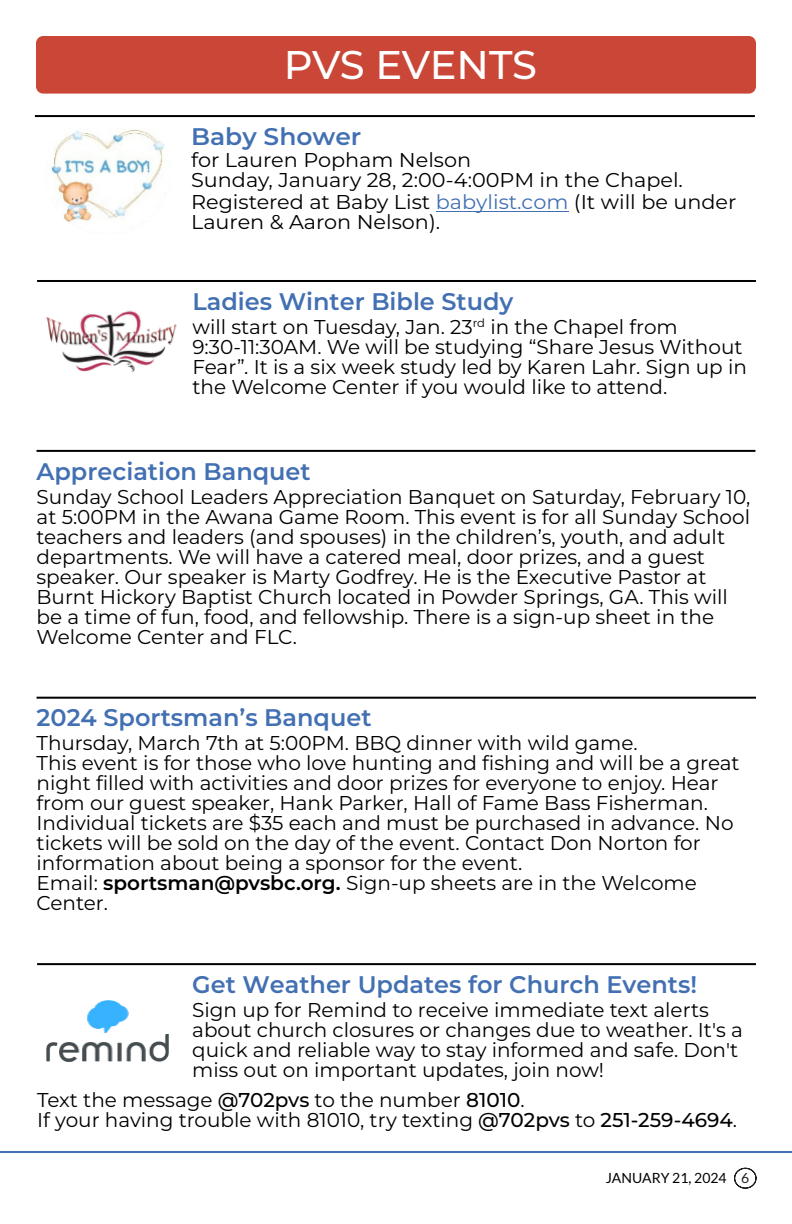
<style>
.page{position:relative;width:792px;height:1224px;background:#fff}
.page>*{position:absolute;margin:0;border:0;box-sizing:border-box;transform-origin:0 0}
.t1{font:500 40px "Montserrat";letter-spacing:-.01em;color:#fff}
.t2{font:600 24px "Montserrat";color:#4270b2}
.t3{font:600 24px "Montserrat";color:#4270b2;scale:1.04 1}
.t4{font:20px/20px "Montserrat";color:#000}
.t5{font:20px/20px "Montserrat";color:#000;scale:1.04 1}
.t6{font:14px "Lato";color:#000}
.s1{color:#4270b2}
.s2{font-weight:600}
.s3{font-weight:500}
.s4{color:#231f20}
</style>
<div class="page">
<svg style="left:734px;top:1167px;width:23px;height:22px"></svg>
<hr style="left:0;top:1151px;width:792px;height:2px;background:#4270b2">
<hr style="left:35px;top:115px;width:720px;height:2px;background:#000">
<hr style="left:436px;top:211px;width:132px;height:1px;background:#4270b2">
<img style="left:38px;top:127px;width:139px;height:107px;border-radius:7px">
<hr style="left:37px;top:280px;width:719px;height:2px;background:#000">
<img style="left:46px;top:310px;width:131px;height:61px">
<hr style="left:37px;top:450px;width:718px;height:2px;background:#000">
<hr style="left:37px;top:697px;width:719px;height:2px;background:#000">
<hr style="left:37px;top:963px;width:719px;height:2px;background:#000">
<img style="left:46px;top:1000px;width:122px;height:62px">
<div style="left:36px;top:36px;width:720px;height:58px;background:#ca4737;border-radius:7px"></div>
<h1 class="t1" style="left:284px;top:41px;width:255px">PVS EVENTS</h1>
<p class="t3" style="left:191px;top:122px;width:165px">Baby Shower</p>
<p class="t5" style="left:191px;top:150px;width:474px">for Lauren Popham Nelson<br>Sunday, January 28, 2:00-4:00PM in the Chapel.</p>
<p class="t5" style="left:191px;top:192px;width:526px">Registered at Baby List <span class="s1">babylist.com</span> (It will be under<br>Lauren &amp; Aaron Nelson).</p>
<p class="t2" style="left:192px;top:287px;width:323px">Ladies Winter Bible Study</p>
<p class="t4" style="left:192px;top:317px;width:556px">will start on Tuesday, Jan. 23<sup>rd</sup> in the Chapel from 9:30-11:30AM. We will be studying “Share Jesus Without Fear”. It is a six week study led by Karen Lahr. Sign up in the Welcome Center if you would like to attend.</p>
<p class="t2" style="left:37px;top:456px;width:276px">Appreciation Banquet</p>
<p class="t4" style="left:37px;top:487px;width:715px">Sunday School Leaders Appreciation Banquet on Saturday, February 10, at 5:00PM in the Awana Game Room. This event is for all Sunday School teachers and leaders (and spouses) in the children’s, youth, and adult departments. We will have a catered meal, door prizes, and a guest speaker. Our speaker is Marty Godfrey. He is the Executive Pastor at Burnt Hickory Baptist Church located in Powder Springs, GA. This will be a time of fun, food, and fellowship. There is a sign-up sheet in the Welcome Center and FLC.</p>
<p class="t2" style="left:37px;top:703px;width:336px">2024 Sportsman’s Banquet</p>
<p class="t4" style="left:37px;top:733px;width:705px">Thursday, March 7th at 5:00PM. BBQ dinner with wild game.<br>This event is for those who love hunting and fishing and will be a great night filled with activities and door prizes for everyone to enjoy. Hear from our guest speaker, Hank Parker, Hall of Fame Bass Fisherman.<br>Individual tickets are $35 each and must be purchased in advance. No tickets will be sold on the day of the event. Contact Don Norton for information about being a sponsor for the event.<br>Email: <span class="s2">sportsman@pvsbc.org.</span> Sign-up sheets are in the Welcome Center.</p>
<p class="t2" style="left:192px;top:970px;width:506px">Get Weather Updates for Church Events!</p>
<p class="t4" style="left:192px;top:1000px;width:552px">Sign up for Remind to receive immediate text alerts about church closures or changes due to weather. It's a quick and reliable way to stay informed and safe. Don't miss out on important updates, join now!</p>
<p class="t4" style="left:37px;top:1090px;width:702px">Text the message <span class="s3">@702pvs</span> to the number <span class="s3">81010</span>.<br>If your having trouble with 81010, try texting <span class="s3">@702pvs</span> to <span class="s3">251-259-4694</span>.</p>
<p class="t6" style="left:606px;top:1172px;width:145px">JANUARY 21, 2024 <span class="s4">6</span></p>
</div>
